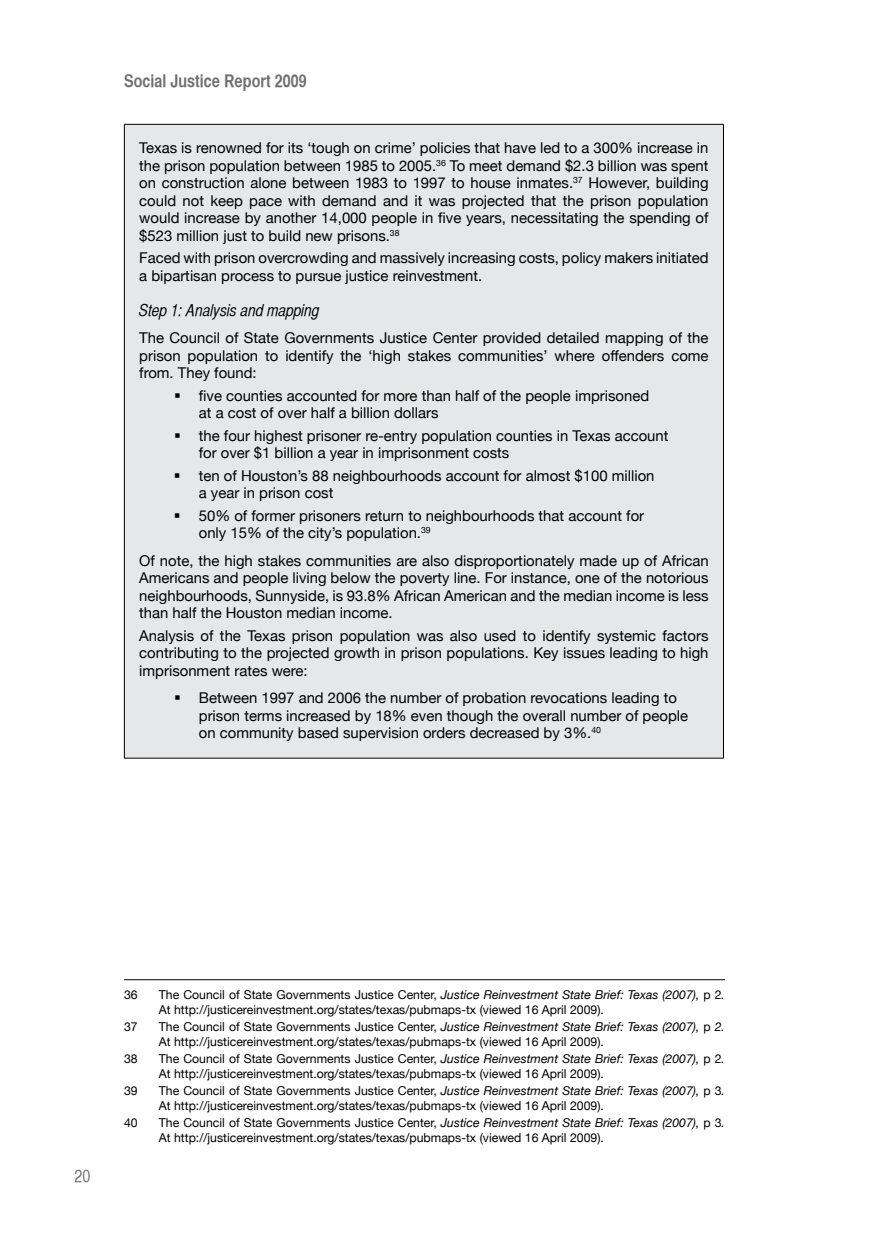
<style>
.page{position:relative;width:874px;height:1241px;background:#fff}
.page>*{position:absolute;margin:0;border:0;box-sizing:border-box;transform-origin:0 0}
.t1{font:17.5px "Helvetica CY Bold";color:#6d6f71}
.t2{font:17.5px "Helvetica CY Plain";color:#6d6f71}
.t3{font:16.62px "Helvetica CY Oblique";color:#000}
.t4{font:14.88px/17.5px "Helvetica Neue";color:#000}
.t5{font:12.25px/14.7px "Helvetica Neue";color:#000}
.s1{font-style:italic}
</style>
<div class="page">
<div style="left:124px;top:124px;width:599px;height:634px;background:#e6e7e8"></div>
<hr style="left:124px;top:124px;width:599px;height:1px;background:#000">
<hr style="left:124px;top:124px;width:1px;height:633px;background:#000">
<hr style="left:722px;top:124px;width:1px;height:633px;background:#000">
<hr style="left:124px;top:757px;width:599px;height:1px;background:#000">
<hr style="left:124px;top:979px;width:600px;height:1px;background:#000">
<p class="t1" style="left:124px;top:70px;width:184px">Social Justice Report 2009</p>
<p class="t4" style="left:139px;top:139px;width:570px;text-align:justify">Texas is renowned for its ‘tough on crime’ policies that have led to a 300% increase in the prison population between 1985 to 2005.<sup>36</sup> To meet demand $2.3 billion was spent on construction alone between 1983 to 1997 to house inmates.<sup>37</sup> However, building could not keep pace with demand and it was projected that the prison population would increase by another 14,000 people in five years, necessitating the spending of $523 million just to build new prisons.<sup>38</sup></p>
<p class="t4" style="left:139px;top:249px;width:570px">Faced with prison overcrowding and massively increasing costs, policy makers initiated a bipartisan process to pursue justice reinvestment.</p>
<p class="t3" style="left:139px;top:300px;width:182px">Step 1: Analysis and mapping</p>
<p class="t4" style="left:139px;top:329px;width:570px;text-align:justify">The Council of State Governments Justice Center provided detailed mapping of the prison population to identify the ‘high stakes communities’ where offenders come from. They found:</p>
<p class="t4" style="left:199px;top:386px;width:451px">five counties accounted for more than half of the people imprisoned at a cost of over half a billion dollars</p>
<p class="t4" style="left:199px;top:426px;width:471px">the four highest prisoner re-entry population counties in Texas account for over $1 billion a year in imprisonment costs</p>
<p class="t4" style="left:199px;top:466px;width:457px">ten of Houston’s 88 neighbourhoods account for almost $100 million a year in prison cost</p>
<p class="t4" style="left:199px;top:506px;width:446px">50% of former prisoners return to neighbourhoods that account for only 15% of the city’s population.<sup>39</sup></p>
<p class="t4" style="left:139px;top:551px;width:570px;text-align:justify">Of note, the high stakes communities are also disproportionately made up of African Americans and people living below the poverty line. For instance, one of the notorious neighbourhoods, Sunnyside, is 93.8% African American and the median income is less than half the Houston median income.</p>
<p class="t4" style="left:139px;top:626px;width:570px;text-align:justify">Analysis of the Texas prison population was also used to identify systemic factors contributing to the projected growth in prison populations. Key issues leading to high imprisonment rates were:</p>
<p class="t4" style="left:199px;top:689px;width:490px">Between 1997 and 2006 the number of probation revocations leading to prison terms increased by 18% even though the overall number of people on community based supervision orders decreased by 3%.<sup>40</sup></p>
<p class="t2" style="left:74px;top:1165px;width:17px">20</p>
<p class="t5" style="left:124px;top:987px;width:15px">36</p>
<p class="t5" style="left:159px;top:987px;width:567px">The Council of State Governments Justice Center, <span class="s1">Justice Reinvestment State Brief: Texas (2007),</span> p 2<span class="s1">.<br></span>At http://justicereinvestment.org/states/texas/pubmaps-tx (viewed 16 April 2009).</p>
<p class="t5" style="left:124px;top:1019px;width:15px">37</p>
<p class="t5" style="left:159px;top:1019px;width:567px">The Council of State Governments Justice Center, <span class="s1">Justice Reinvestment State Brief: Texas (2007),</span> p <span class="s1">2.<br></span>At http://justicereinvestment.org/states/texas/pubmaps-tx (viewed 16 April 2009).</p>
<p class="t5" style="left:124px;top:1051px;width:15px">38</p>
<p class="t5" style="left:159px;top:1051px;width:567px">The Council of State Governments Justice Center, <span class="s1">Justice Reinvestment State Brief: Texas (2007),</span> p 2<span class="s1">.<br></span>At http://justicereinvestment.org/states/texas/pubmaps-tx (viewed 16 April 2009).</p>
<p class="t5" style="left:124px;top:1082px;width:15px">39</p>
<p class="t5" style="left:159px;top:1082px;width:567px">The Council of State Governments Justice Center, <span class="s1">Justice Reinvestment State Brief: Texas (2007),</span> p 3<span class="s1">.<br></span>At http://justicereinvestment.org/states/texas/pubmaps-tx (viewed 16 April 2009).</p>
<p class="t5" style="left:124px;top:1114px;width:15px">40</p>
<p class="t5" style="left:159px;top:1114px;width:567px">The Council of State Governments Justice Center, <span class="s1">Justice Reinvestment State Brief: Texas (2007),</span> p 3<span class="s1">.<br></span>At http://justicereinvestment.org/states/texas/pubmaps-tx (viewed 16 April 2009).</p>
</div>
